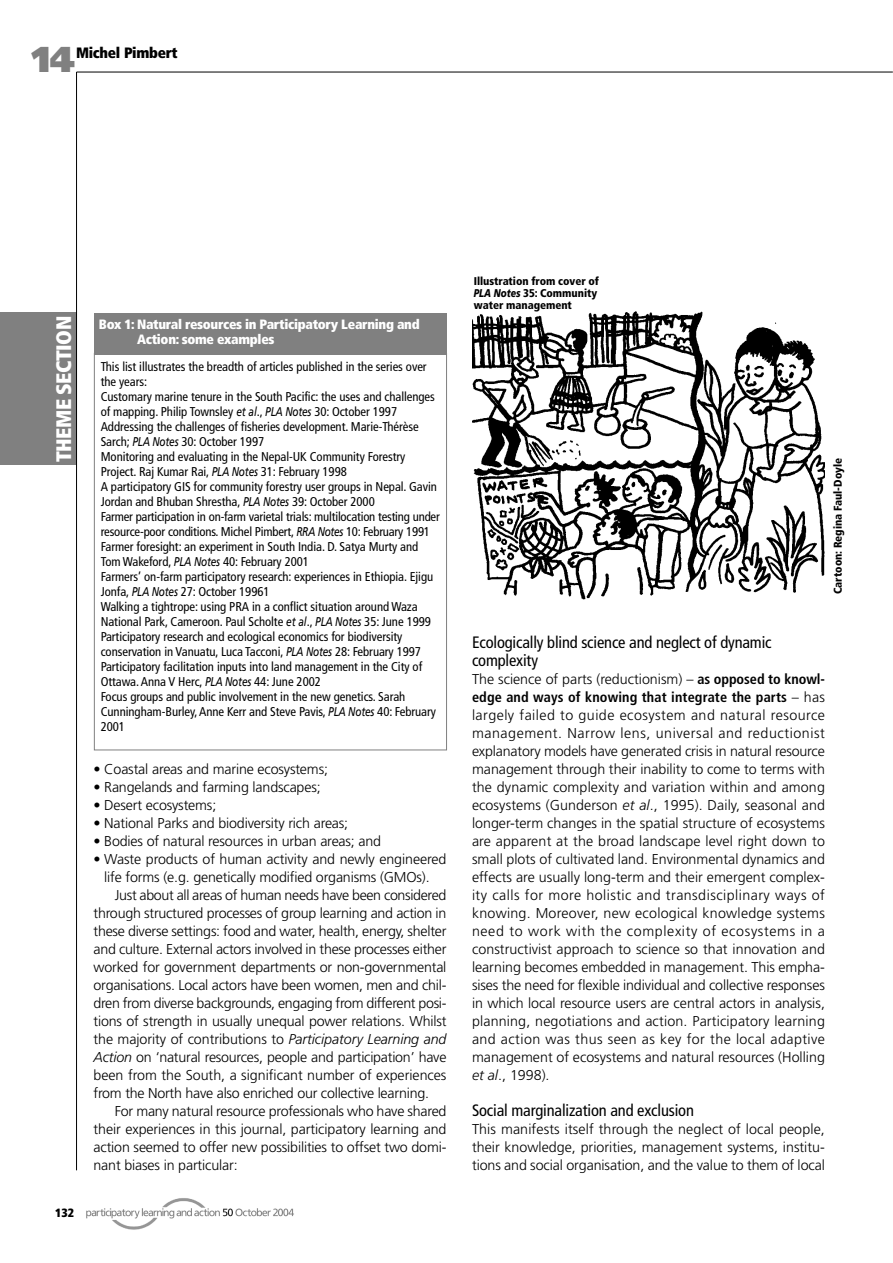
<style>
.page{position:relative;width:893px;height:1263px;background:#fff}
.page>*{position:absolute;margin:0;border:0;box-sizing:border-box;transform-origin:0 0}
.t1{font:900 36px "Frutiger";color:#808080}
.t2{font:900 condensed 21px "Frutiger";letter-spacing:-.02em;color:#fff}
.t3{font:condensed 16.5px/18px "Frutiger";letter-spacing:-.01em;color:#000}
.t4{font:900 condensed 15px "Frutiger";letter-spacing:-.02em;color:#000}
.t5{font:300 14.25px/18px "Frutiger";letter-spacing:-.01em;color:#000;text-align:justify}
.t6{font:900 condensed 13.5px/15px "Frutiger";letter-spacing:-.02em;color:#fff}
.t7{font:condensed 12.75px/15px "Frutiger";letter-spacing:-.005em;color:#000}
.t8{font:900 condensed 12px "Frutiger";color:#000}
.t9{font:900 condensed 11.25px/12px "Frutiger";letter-spacing:-.005em;color:#000}
.s1{font-style:italic;font-stretch:normal}
.s2{font-style:italic}
.s3{font-weight:700;font-stretch:condensed}
</style>
<div class="page">
<div style="left:0;top:313px;width:76px;height:152px;background:#808080"></div>
<hr style="left:77px;top:72px;width:816px;height:1px;background:#000">
<hr style="left:76px;top:72px;width:1px;height:1098px;background:#000">
<img style="left:86px;top:1198px;width:208px;height:32px">
<div style="left:94px;top:313px;width:353px;height:42px;background:#808080"></div>
<div style="left:94px;top:353px;width:353px;height:397px;border:1px solid #808080"></div>
<img style="left:472px;top:311px;width:353px;height:289px">
<h1 class="t1" style="left:32px;top:45px;width:45px">14</h1>
<p class="t4" style="left:76px;top:47px;width:103px">Michel Pimbert</p>
<h2 class="t2" style="left:55px;top:462px;width:148px;rotate:-90deg">THEME SECTION</h2>
<p class="t8" style="left:55px;top:1208px;width:20px">132</p>
<p class="t6" style="left:137px;top:318px;width:284px;text-indent:-38px">Box 1: Natural resources in Participatory Learning and<br>Action: some examples</p>
<p class="t7" style="left:101px;top:360px;width:341px">This list illustrates the breadth of articles published in the series over the years:<br>Customary marine tenure in the South Pacific: the uses and challenges of mapping. Philip Townsley <span class="s1">et al</span>., <span class="s1">PLA Notes</span> 30: October 1997<br>Addressing the challenges of fisheries development. Marie-Thérèse Sarch; <span class="s1">PLA Notes</span> 30: October 1997<br>Monitoring and evaluating in the Nepal-UK Community Forestry Project. Raj Kumar Rai, <span class="s1">PLA Notes</span> 31: February 1998<br>A participatory GIS for community forestry user groups in Nepal. Gavin Jordan and Bhuban Shrestha, <span class="s1">PLA Notes</span> 39: October 2000<br>Farmer participation in on-farm varietal trials: multilocation testing under resource-poor conditions. Michel Pimbert, <span class="s1">RRA Notes</span> 10: February 1991<br>Farmer foresight: an experiment in South India. D. Satya Murty and Tom Wakeford, <span class="s1">PLA Notes</span> 40: February 2001<br>Farmers’ on-farm participatory research: experiences in Ethiopia. Ejigu Jonfa, <span class="s1">PLA Notes</span> 27: October 19961<br>Walking a tightrope: using PRA in a conflict situation around Waza National Park, Cameroon. Paul Scholte <span class="s1">et al</span>., <span class="s1">PLA Notes</span> 35: June 1999<br>Participatory research and ecological economics for biodiversity conservation in Vanuatu, Luca Tacconi, <span class="s1">PLA Notes</span> 28: February 1997<br>Participatory facilitation inputs into land management in the City of Ottawa. Anna V Herc, <span class="s1">PLA Notes</span> 44: June 2002<br>Focus groups and public involvement in the new genetics. Sarah Cunningham-Burley, Anne Kerr and Steve Pavis, <span class="s1">PLA Notes</span> 40: February 2001</p>
<p class="t5" style="left:94px;top:761px;width:236px">• Coastal areas and marine ecosystems;</p>
<p class="t5" style="left:94px;top:779px;width:229px">• Rangelands and farming landscapes;</p>
<p class="t5" style="left:94px;top:797px;width:124px">• Desert ecosystems;</p>
<p class="t5" style="left:94px;top:815px;width:256px">• National Parks and biodiversity rich areas;</p>
<p class="t5" style="left:94px;top:833px;width:289px">• Bodies of natural resources in urban areas; and</p>
<p class="t5" style="left:94px;top:851px;width:354px;text-align:center">• Waste products of human activity and newly engineered life forms (e.g. genetically modified organisms (GMOs).</p>
<p class="t5" style="left:94px;top:887px;width:354px;text-indent:21px">Just about all areas of human needs have been considered through structured processes of group learning and action in these diverse settings: food and water, health, energy, shelter and culture. External actors involved in these processes either worked for government departments or non-governmental organisations. Local actors have been women, men and chil&shy;dren from diverse backgrounds, engaging from different posi&shy;tions of strength in usually unequal power relations. Whilst the majority of contributions to <span class="s2">Participatory Learning and Action</span> on ‘natural resources, people and participation’ have been from the South, a significant number of experiences from the North have also enriched our collective learning.</p>
<p class="t5" style="left:94px;top:1103px;width:354px;text-indent:21px">For many natural resource professionals who have shared their experiences in this journal, participatory learning and action seemed to offer new possibilities to offset two domi&shy;nant biases in particular:</p>
<p class="t9" style="left:474px;top:276px;width:127px">Illustration from cover of<br><span class="s1">PLA Notes</span> 35: Community water management</p>
<p class="t9" style="left:833px;top:594px;width:138px;rotate:-90deg">Cartoon: Regina Faul-Doyle</p>
<p class="t3" style="left:472px;top:635px;width:301px">Ecologically blind science and neglect of dynamic complexity</p>
<p class="t5" style="left:472px;top:671px;width:354px">The science of parts (reductionism) – <span class="s3">as opposed to knowl&shy;edge and ways of knowing that integrate the parts</span> – has largely failed to guide ecosystem and natural resource management. Narrow lens, universal and reductionist explanatory models have generated crisis in natural resource management through their inability to come to terms with the dynamic complexity and variation within and among ecosystems (Gunderson <span class="s2">et al</span>., 1995). Daily, seasonal and longer-term changes in the spatial structure of ecosystems are apparent at the broad landscape level right down to small plots of cultivated land. Environmental dynamics and effects are usually long-term and their emergent complex&shy;ity calls for more holistic and transdisciplinary ways of knowing. Moreover, new ecological knowledge systems need to work with the complexity of ecosystems in a constructivist approach to science so that innovation and learning becomes embedded in management. This empha&shy;sises the need for flexible individual and collective responses in which local resource users are central actors in analysis, planning, negotiations and action. Participatory learning and action was thus seen as key for the local adaptive management of ecosystems and natural resources (Holling <span class="s2">et al</span>., 1998).</p>
<p class="t3" style="left:472px;top:1103px;width:223px">Social marginalization and exclusion</p>
<p class="t5" style="left:472px;top:1121px;width:354px">This manifests itself through the neglect of local people, their knowledge, priorities, management systems, institu&shy;tions and social organisation, and the value to them of local</p>
</div>
